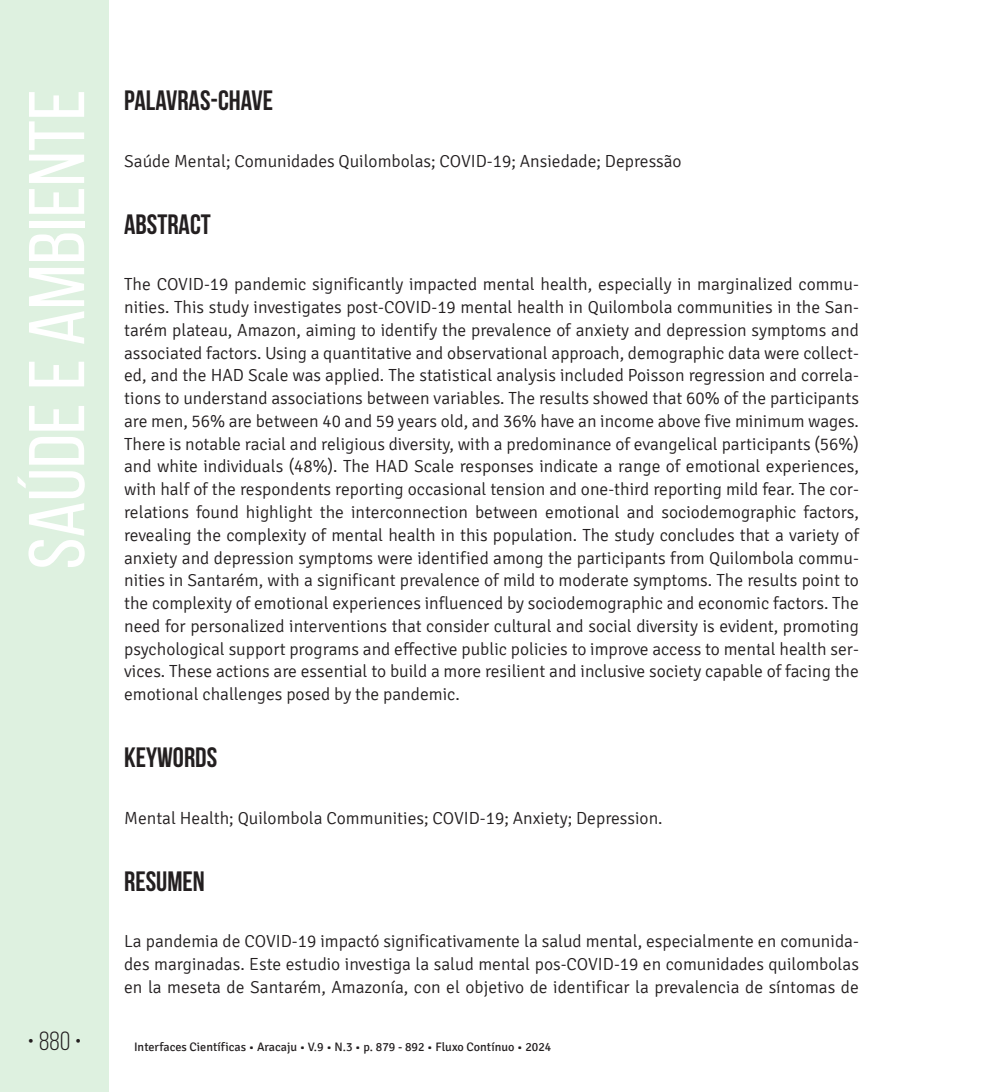
<style>
.page{position:relative;width:993px;height:1092px;background:#fff}
.page>*{position:absolute;margin:0;border:0;box-sizing:border-box;transform-origin:0 0}
.t1{font:78.75px "Bebas Neue";color:#fff;scale:1.09 1}
.Título_1{font:700 28px "Bebas Neue";color:#231f20}
.t2{font:26.25px "Bebas Neue";color:#231f20}
.TEXTO{font:300 17.5px/22.8px "Signika";color:#231f20;text-align:justify}
.t3{font:12.25px "Signika";color:#231f20}
</style>
<div class="page">
<div style="left:0;top:0;width:109px;height:1091px;background:#def1e0"></div>
<h1 class="t1" style="left:14px;top:569px;width:442px;rotate:-90deg">Saúde e Ambiente</h1>
<p class="Título_1" style="left:124px;top:85px;width:150px">PALAVRAS-CHAVE</p>
<p class="TEXTO" style="left:124px;top:150px;width:558px">Saúde Mental; Comunidades Quilombolas; COVID-19; Ansiedade; Depressão</p>
<p class="Título_1" style="left:124px;top:209px;width:88px">ABSTRACT</p>
<p class="TEXTO" style="left:124px;top:273px;width:736px">The COVID-19 pandemic significantly impacted mental health, especially in marginalized commu&shy;nities. This study investigates post-COVID-19 mental health in Quilombola communities in the San&shy;tarém plateau, Amazon, aiming to identify the prevalence of anxiety and depression symptoms and associated factors. Using a quantitative and observational approach, demographic data were collect&shy;ed, and the HAD Scale was applied. The statistical analysis included Poisson regression and correla&shy;tions to understand associations between variables. The results showed that 60% of the participants are men, 56% are between 40 and 59 years old, and 36% have an income above five minimum wages.<br>There is notable racial and religious diversity, with a predominance of evangelical participants (56%) and white individuals (48%). The HAD Scale responses indicate a range of emotional experiences, with half of the respondents reporting occasional tension and one-third reporting mild fear. The cor&shy;relations found highlight the interconnection between emotional and sociodemographic factors, revealing the complexity of mental health in this population. The study concludes that a variety of anxiety and depression symptoms were identified among the participants from Quilombola commu&shy;nities in Santarém, with a significant prevalence of mild to moderate symptoms. The results point to the complexity of emotional experiences influenced by sociodemographic and economic factors. The need for personalized interventions that consider cultural and social diversity is evident, promoting psychological support programs and effective public policies to improve access to mental health ser&shy;vices. These actions are essential to build a more resilient and inclusive society capable of facing the emotional challenges posed by the pandemic.</p>
<p class="Título_1" style="left:124px;top:742px;width:94px">KEYWORDS</p>
<p class="TEXTO" style="left:124px;top:806px;width:540px">Mental Health; Quilombola Communities; COVID-19; Anxiety; Depression.</p>
<p class="Título_1" style="left:124px;top:865px;width:82px">RESUMEN</p>
<p class="TEXTO" style="left:124px;top:930px;width:736px">La pandemia de COVID-19 impactó significativamente la salud mental, especialmente en comunida&shy;des marginadas. Este estudio investiga la salud mental pos-COVID-19 en comunidades quilombolas en la meseta de Santarém, Amazonía, con el objetivo de identificar la prevalencia de síntomas de</p>
<h3 class="t2" style="left:28px;top:1026px;width:55px">• 880 •</h3>
<p class="t3" style="left:134px;top:1040px;width:418px">Interfaces Científicas • Aracaju • V.9 • N.3 • p. 879 - 892 • Fluxo Contínuo • 2024</p>
</div>
